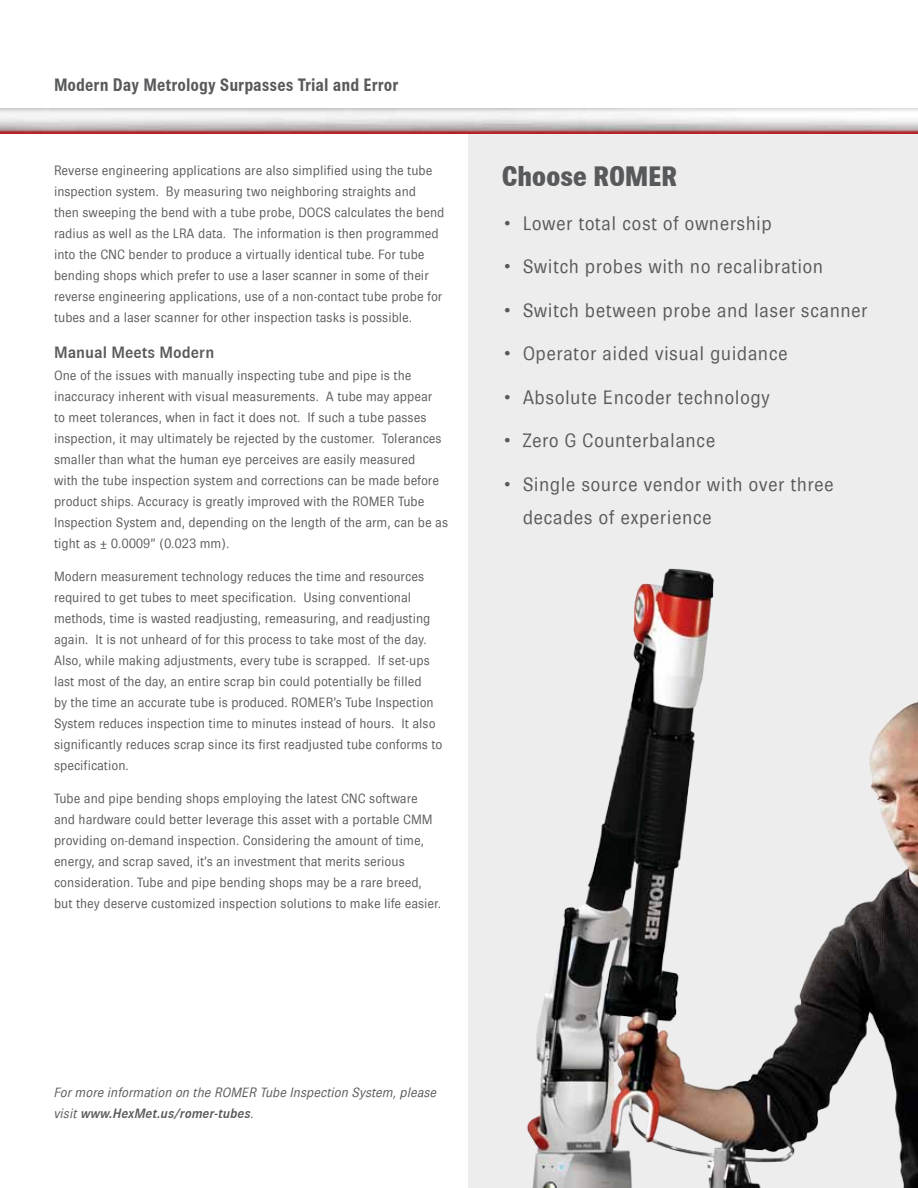
<style>
.page{position:relative;width:918px;height:1188px;background:#fff}
.page>*{position:absolute;margin:0;border:0;box-sizing:border-box;transform-origin:0 0}
.t1{font:800 28.5px "Brown";letter-spacing:.03em;color:#58595b}
.t2{font:300 19.5px/33px "Brown";letter-spacing:.02em;color:#58595b}
.t3{font:700 18px "Brown";color:#58595b;scale:.9 1}
.t4{font:500 16.5px "Brown";color:#58595b}
.t5{font:300 13.5px/21px "Brown";color:#58595b}
.t6{font:italic 300 13.5px/21px "Brown";color:#58595b}
.s1{font-weight:500}
</style>
<div class="page">
<div style="left:468px;top:129px;width:450px;height:1059px;background:#ededee"></div>
<img style="left:0;top:108px;width:918px;height:26px">
<img style="left:527px;top:568px;width:391px;height:620px">
<h3 class="t3" style="left:54px;top:75px;width:384px">Modern Day Metrology Surpasses Trial and Error</h3>
<p class="t5" style="left:54px;top:160px;width:392px">Reverse engineering applications are also simplified using the tube inspection system. By measuring two neighboring straights and then sweeping the bend with a tube probe, DOCS calculates the bend radius as well as the LRA data. The information is then programmed into the CNC bender to produce a virtually identical tube. For tube bending shops which prefer to use a laser scanner in some of their reverse engineering applications, use of a non-contact tube probe for tubes and a laser scanner for other inspection tasks is possible.</p>
<p class="t4" style="left:54px;top:343px;width:162px">Manual Meets Modern</p>
<p class="t5" style="left:54px;top:365px;width:396px">One of the issues with manually inspecting tube and pipe is the inaccuracy inherent with visual measurements. A tube may appear<br>to meet tolerances, when in fact it does not. If such a tube passes inspection, it may ultimately be rejected by the customer. Tolerances smaller than what the human eye perceives are easily measured<br>with the tube inspection system and corrections can be made before product ships. Accuracy is greatly improved with the ROMER Tube Inspection System and, depending on the length of the arm, can be as tight as ± 0.0009” (0.023 mm).</p>
<p class="t5" style="left:54px;top:566px;width:390px">Modern measurement technology reduces the time and resources required to get tubes to meet specification. Using conventional methods, time is wasted readjusting, remeasuring, and readjusting again. It is not unheard of for this process to take most of the day.<br>Also, while making adjustments, every tube is scrapped. If set-ups last most of the day, an entire scrap bin could potentially be filled<br>by the time an accurate tube is produced. ROMER’s Tube Inspection System reduces inspection time to minutes instead of hours. It also significantly reduces scrap since its first readjusted tube conforms to specification.</p>
<p class="t5" style="left:54px;top:788px;width:389px">Tube and pipe bending shops employing the latest CNC software and hardware could better leverage this asset with a portable CMM providing on-demand inspection. Considering the amount of time, energy, and scrap saved, it’s an investment that merits serious consideration. Tube and pipe bending shops may be a rare breed, but they deserve customized inspection solutions to make life easier.</p>
<h1 class="t1" style="left:502px;top:160px;width:176px">Choose ROMER</h1>
<h2 class="t2" style="left:502px;top:206px;width:271px">• Lower total cost of ownership</h2>
<h2 class="t2" style="left:502px;top:250px;width:322px">• Switch probes with no recalibration</h2>
<h2 class="t2" style="left:502px;top:293px;width:367px">• Switch between probe and laser scanner</h2>
<h2 class="t2" style="left:502px;top:337px;width:287px">• Operator aided visual guidance</h2>
<h2 class="t2" style="left:502px;top:380px;width:269px">• Absolute Encoder technology</h2>
<h2 class="t2" style="left:502px;top:424px;width:214px">• Zero G Counterbalance</h2>
<h2 class="t2" style="left:523px;top:467px;width:313px;text-indent:-20px">• Single source vendor with over three decades of experience</h2>
<p class="t6" style="left:54px;top:1082px;width:384px">For more information on the ROMER Tube Inspection System, please visit <span class="s1">www.HexMet.us/romer-tubes</span>.</p>
</div>
